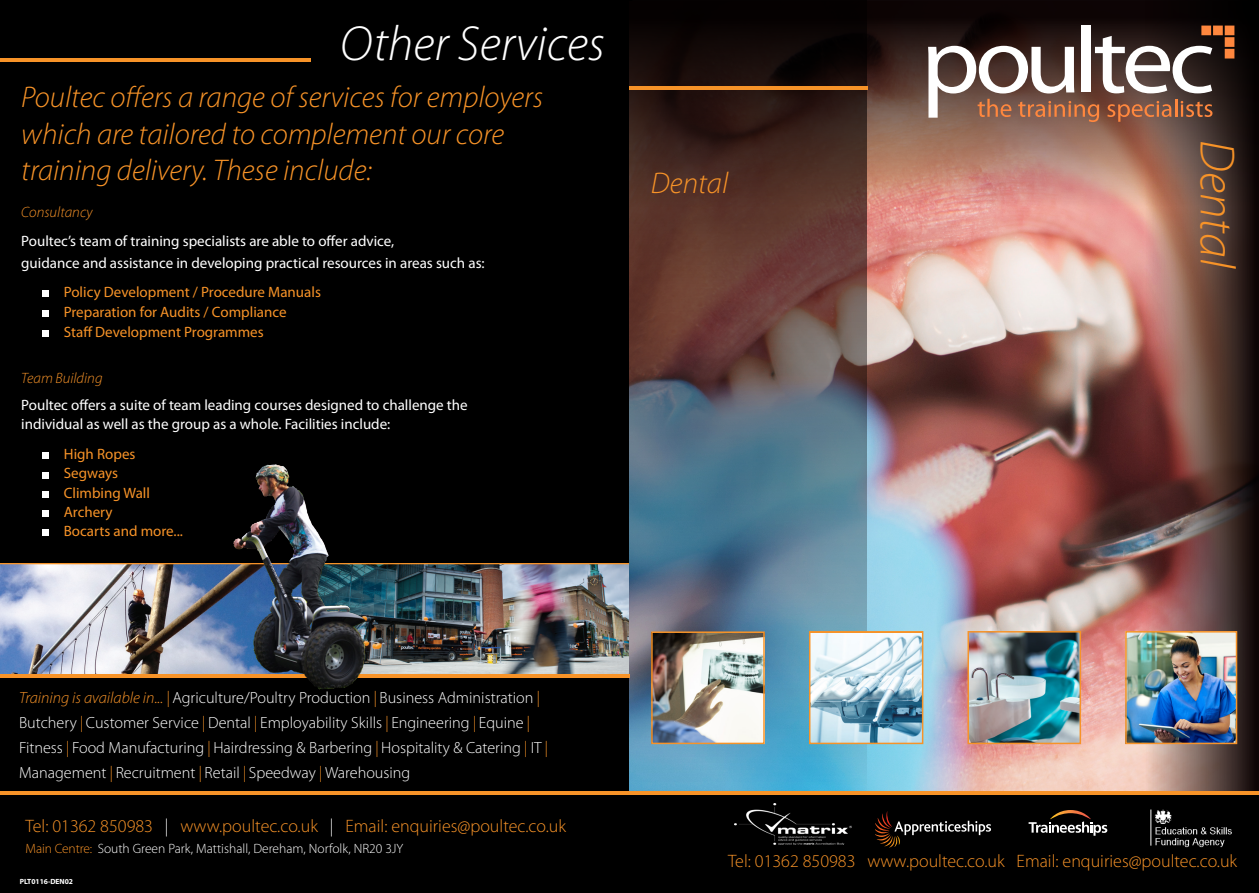
<style>
.page{position:relative;width:1259px;height:893px;background:#fff}
.page>*{position:absolute;margin:0;border:0;box-sizing:border-box;transform-origin:0 0}
.Heading{font:italic 300 49.5px "Myriad Pro";color:#fff}
.Covertitle{font:italic 300 49.5px "Myriad Pro";color:#f79328}
.Cover_Intro_Paragrap{font:italic 300 30px/36.5px "Myriad Pro";color:#f79328}
.t1{font:300 18px "Myriad Pro";color:#f79328}
.t2{font:300 16.2px/25px "Myriad Pro";color:#fff}
.Bulit_Point_list{font:15px "Myriad Pro";color:#f79328}
.Intro_Paragraph{font:15px "Myriad Pro";color:#fff}
.Body_Copy{font:15px "Myriad Pro";color:#fff}
.Bulit_Point_list-2{font:italic 300 15px "Myriad Pro";color:#f79328}
.Intro_Paragraph-2{font:italic 300 15px "Myriad Pro";color:#f79328}
.t3{font:300 13.5px "Myriad Pro";color:#fff}
.t4{font:700 7.5px "Myriad Pro";color:#fff}
.s1{font-style:italic;color:#f79328}
.s2{color:#fff}
.s3{color:#f79328}
</style>
<div class="page">
<div style="left:0;top:0;width:629px;height:893px;background:#000"></div>
<img style="left:866px;top:241px;width:259px;height:550px">
<svg style="left:629px;top:241px;width:237px;height:550px;background:#5c6e7e"></svg>
<svg style="left:629px;top:0;width:496px;height:241px;background:#5d3d35"></svg>
<img style="left:1125px;top:0;width:134px;height:791px">
<div style="left:629px;top:794px;width:630px;height:99px;background:#000"></div>
<img style="left:0;top:562px;width:632px;height:115px">
<hr style="left:0;top:674px;width:629px;height:3px;background:#f79328">
<img style="left:220px;top:457px;width:190px;height:269px">
<hr style="left:0;top:791px;width:629px;height:3px;background:#f79328">
<hr style="left:0;top:58px;width:310px;height:3px;background:#f79328">
<div style="left:43px;top:290px;width:6px;height:7px;background:#fff"></div>
<div style="left:43px;top:310px;width:6px;height:7px;background:#fff"></div>
<div style="left:43px;top:330px;width:6px;height:7px;background:#fff"></div>
<svg style="left:43px;top:453px;width:6px;height:6px"></svg>
<svg style="left:43px;top:472px;width:6px;height:6px"></svg>
<svg style="left:43px;top:491px;width:6px;height:6px"></svg>
<div style="left:43px;top:510px;width:6px;height:7px;background:#fff"></div>
<svg style="left:43px;top:530px;width:6px;height:6px"></svg>
<img style="left:654px;top:634px;width:108px;height:107px">
<div style="left:651px;top:631px;width:114px;height:113px;border:2px solid #f79328"></div>
<img style="left:812px;top:634px;width:108px;height:107px">
<div style="left:809px;top:631px;width:114px;height:113px;border:2px solid #f79328"></div>
<img style="left:970px;top:634px;width:108px;height:107px">
<div style="left:967px;top:631px;width:114px;height:113px;border:2px solid #f79328"></div>
<img style="left:1128px;top:634px;width:106px;height:107px">
<div style="left:1125px;top:631px;width:112px;height:113px;border:2px solid #f79328"></div>
<img style="left:1145px;top:803px;width:92px;height:45px">
<svg style="left:875px;top:811px;width:116px;height:36px;background:#1f1a18"></svg>
<svg style="left:1028px;top:810px;width:79px;height:26px;background:#3b3632"></svg>
<img style="left:734px;top:804px;width:117px;height:40px">
<div style="left:1224px;top:26px;width:10px;height:9px;background:#ff873e"></div>
<div style="left:1224px;top:37px;width:10px;height:10px;background:#ff873e"></div>
<div style="left:1224px;top:49px;width:10px;height:10px;background:#ff873e"></div>
<div style="left:1213px;top:26px;width:9px;height:9px;background:#ff873e"></div>
<div style="left:1201px;top:26px;width:10px;height:9px;background:#ff873e"></div>
<div style="left:1081px;top:26px;width:9px;height:66px;background:#fff"></div>
<svg style="left:928px;top:36px;width:284px;height:86px"></svg>
<hr style="left:629px;top:87px;width:238px;height:3px;background:#f79328">
<hr style="left:629px;top:791px;width:630px;height:3px;background:#f79328">
<p class="Heading" style="left:340px;top:14px;width:266px">Other Services</p>
<h2 class="Cover_Intro_Paragrap" style="left:21px;top:79px;width:523px">Poultec offers a range of services for employers which are tailored to complement our core training delivery. These include:</h2>
<p class="Intro_Paragraph-2" style="left:21px;top:203px;width:73px">Consultancy</p>
<p class="Intro_Paragraph" style="left:21px;top:232px;width:374px">Poultec’s team of training specialists are able to offer advice,</p>
<p class="Intro_Paragraph" style="left:21px;top:254px;width:465px">guidance and assistance in developing practical resources in areas such as:</p>
<p class="Bulit_Point_list" style="left:64px;top:282px;width:259px">Policy Development / Procedure Manuals</p>
<p class="Bulit_Point_list" style="left:64px;top:302px;width:224px">Preparation for Audits / Compliance</p>
<p class="Bulit_Point_list" style="left:64px;top:322px;width:201px">Staff Development Programmes</p>
<p class="Bulit_Point_list-2" style="left:21px;top:369px;width:83px">Team Building</p>
<p class="Body_Copy" style="left:21px;top:396px;width:448px">Poultec offers a suite of team leading courses designed to challenge the</p>
<p class="Body_Copy" style="left:21px;top:415px;width:371px">individual as well as the group as a whole. Facilities include:</p>
<p class="Bulit_Point_list" style="left:64px;top:445px;width:73px">High Ropes</p>
<p class="Bulit_Point_list" style="left:64px;top:464px;width:56px">Segways</p>
<p class="Bulit_Point_list" style="left:64px;top:483px;width:88px">Climbing Wall</p>
<p class="Bulit_Point_list" style="left:64px;top:502px;width:50px">Archery</p>
<p class="Bulit_Point_list" style="left:64px;top:522px;width:121px">Bocarts and more...</p>
<p class="Cover_Intro_Paragrap" style="left:651px;top:164px;width:79px">Dental</p>
<p class="Covertitle" style="left:1246px;top:140px;width:130px;rotate:90deg">Dental</p>
<p class="t2" style="left:19px;top:685px;width:530px"><span class="s1">Training is available in... |</span> Agriculture/Poultry Production <span class="s1">|</span> Business Administration <span class="s1">| </span>Butchery <span class="s1">|</span> Customer Service <span class="s1">|</span> Dental <span class="s1">|</span> Employability Skills <span class="s1">|</span> Engineering <span class="s1">|</span> Equine <span class="s1">| </span>Fitness <span class="s1">|</span> Food Manufacturing <span class="s1">|</span> Hairdressing &amp; Barbering <span class="s1">|</span> Hospitality &amp; Catering <span class="s1">|</span> IT <span class="s1">| </span>Management <span class="s1">|</span> Recruitment <span class="s1">|</span> Retail <span class="s1">|</span> Speedway <span class="s1">|</span> Warehousing</p>
<p class="t1" style="left:26px;top:815px;width:542px">Tel: 01362 850983 <span class="s2">|</span> www.poultec.co.uk <span class="s2">|</span> Email: enquiries@poultec.co.uk</p>
<p class="t3" style="left:26px;top:840px;width:379px"><span class="s3">Main Centre:</span> South Green Park, Mattishall, Dereham, Norfolk, NR20 3JY</p>
<p class="t4" style="left:20px;top:877px;width:55px">PLT0116-DEN02</p>
<p class="t1" style="left:728px;top:851px;width:510px">Tel: 01362 850983 www.poultec.co.uk Email: enquiries@poultec.co.uk</p>
</div>
